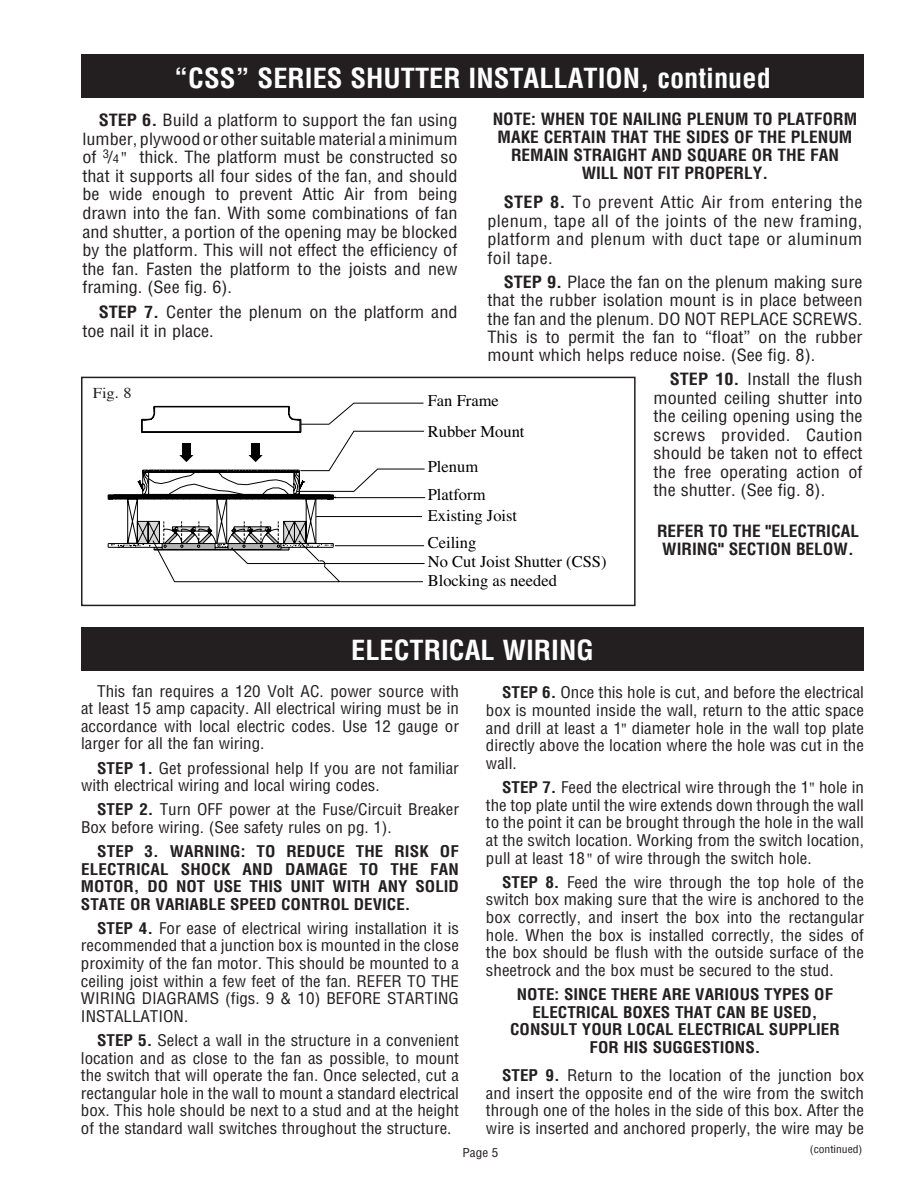
<style>
.page{position:relative;width:918px;height:1188px;background:#fff}
.page>*{position:absolute;margin:0;border:0;box-sizing:border-box;transform-origin:0 0}
.t1{font:700 condensed 27px "Helvetica";color:#fff;scale:1.05 1}
.t2{font:condensed 16.5px/18.5px "Helvetica";color:#231f20;text-align:justify;scale:1.1 1}
.t3{font:700 condensed 16.5px/17.9px "Helvetica";color:#231f20;text-align:center;scale:1.05 1}
.t4{font:16.5px/30.8px "Times";color:#000}
.t5{font:condensed 15.75px/17.5px "Helvetica";color:#231f20;text-align:justify;scale:1.08 1}
.t6{font:700 condensed 15.75px/17.5px "Helvetica";color:#231f20;scale:1.08 1}
.t7{font:15px "Times";color:#231f20;scale:1.1 1}
.t8{font:condensed 12px "Helvetica";color:#231f20;scale:1.1 1}
.t9{font:condensed 10.5px "Helvetica";color:#231f20;scale:1.1 1}
.s1{font-weight:700}
.s2{font-size:11.55px}
.s3{font-family:"Times";font-style:italic;font-stretch:normal}
</style>
<div class="page">
<div style="left:81px;top:54px;width:783px;height:43px;background:#231f20"></div>
<div style="left:81px;top:628px;width:783px;height:43px;background:#231f20"></div>
<svg style="left:154px;top:402px;width:271px;height:180px"></svg>
<svg style="left:107px;top:406px;width:319px;height:145px"></svg>
<div style="left:81px;top:377px;width:555px;height:229px;border:2px solid #231f20"></div>
<h1 class="t1" style="left:174px;top:61px;width:570px">“CSS” SERIES SHUTTER INSTALLATION, CONTINUED</h1>
<p class="t3" style="left:493px;top:110px;width:349px">NOTE: WHEN TOE NAILING PLENUM TO PLATFORM MAKE CERTAIN THAT THE SIDES OF THE PLENUM REMAIN STRAIGHT AND SQUARE OR THE FAN WILL NOT FIT PROPERLY.</p>
<p class="t2" style="left:487px;top:193px;width:342px;text-indent:16px"><span class="s1">STEP 8.</span> To prevent Attic Air from entering the plenum, tape all of the joints of the new framing, platform and plenum with duct tape or aluminum foil tape.</p>
<p class="t2" style="left:487px;top:272px;width:342px;text-indent:16px"><span class="s1">STEP 9.</span> Place the fan on the plenum making sure that the rubber isolation mount is in place between the fan and the plenum. DO NOT REPLACE SCREWS.<br>This is to permit the fan to “float” on the rubber mount which helps reduce noise. (See fig. 8).</p>
<p class="t2" style="left:654px;top:370px;width:191px;text-indent:16px"><span class="s1">STEP 10.</span> Install the flush mounted ceiling shutter into the ceiling opening using the screws provided. Caution should be taken not to effect the free operating action of the shutter. (See fig. 8).</p>
<p class="t3" style="left:662px;top:522px;width:189px;text-align:left;text-indent:-5px">REFER TO THE "ELECTRICAL<br>WIRING</p>
<p class="t2" style="left:82px;top:110px;width:342px;text-indent:16px"><span class="s1">STEP 6.</span> Build a platform to support the fan using lumber, plywood or other suitable material a minimum of <sup>3</sup>/<span class="s2">4</span><span class="s3">"</span> thick. The platform must be constructed so that it supports all four sides of the fan, and should be wide enough to prevent Attic Air from being drawn into the fan. With some combinations of fan and shutter, a portion of the opening may be blocked by the platform. This will not effect the efficiency of the fan. Fasten the platform to the joists and new framing. (See fig. 6).</p>
<p class="t2" style="left:83px;top:302px;width:342px;line-height:19.4px;text-indent:16px"><span class="s1">STEP 7.</span> Center the plenum on the platform and toe nail it in place.</p>
<p class="t7" style="left:93px;top:384px;width:37px">Fig. 8</p>
<p class="t4" style="left:428px;top:387px;width:98px">Fan Frame<br>Rubber Mount</p>
<p class="t4" style="left:428px;top:454px;width:59px;line-height:27.3px">Plenum<br>Platform</p>
<p class="t4" style="left:428px;top:503px;width:91px;line-height:26.4px">Existing Joist<br>Ceiling</p>
<p class="t4" style="left:428px;top:566px;width:131px">Blocking as needed</p>
<p class="t3" style="left:718px;top:540px;width:131px">" SECTION BELOW.</p>
<p class="t4" style="left:428px;top:547px;width:180px">No Cut Joist Shutter (CSS)</p>
<h1 class="t1" style="left:351px;top:634px;width:232px">ELECTRICAL WIRING</h1>
<p class="t5" style="left:81px;top:682px;width:352px;text-indent:16px">This fan requires a 120 Volt AC. power source with at least 15 amp capacity. All electrical wiring must be in accordance with local electric codes. Use 12 gauge or larger for all the fan wiring.</p>
<p class="t5" style="left:81px;top:759px;width:351px;text-indent:16px"><span class="s1">STEP 1.</span> Get professional help If you are not familiar with electrical wiring and local wiring codes.</p>
<p class="t5" style="left:81px;top:800px;width:352px;text-indent:16px"><span class="s1">STEP 2.</span> Turn OFF power at the Fuse/Circuit Breaker<br>Box before wiring. (See safety rules on pg. 1).</p>
<p class="t6" style="left:97px;top:842px;width:185px">STEP 3. WARNING: TO REDUCE</p>
<p class="t6" style="left:356px;top:842px;width:10px">THE</p>
<p class="t6" style="left:394px;top:842px;width:9px">RISK</p>
<p class="t6" style="left:440px;top:842px;width:10px">OF</p>
<p class="t6" style="left:81px;top:860px;width:9px">ELECTRICAL</p>
<p class="t6" style="left:181px;top:860px;width:11px">SHOCK</p>
<p class="t6" style="left:243px;top:860px;width:11px">AND</p>
<p class="t6" style="left:285px;top:860px;width:11px">DAMAGE</p>
<p class="t6" style="left:359px;top:860px;width:10px">TO</p>
<p class="t6" style="left:391px;top:860px;width:10px">THE</p>
<p class="t6" style="left:430px;top:860px;width:10px">FAN</p>
<p class="t6" style="left:81px;top:878px;width:11px">MOTOR</p>
<p class="t6" style="left:134px;top:878px;width:49px">, DO NOT</p>
<p class="t6" style="left:213px;top:878px;width:42px">US E THIS</p>
<p class="t6" style="left:291px;top:878px;width:9px">UNIT</p>
<p class="t6" style="left:333px;top:878px;width:10px">WITH</p>
<p class="t6" style="left:378px;top:878px;width:10px">ANY</p>
<p class="t6" style="left:415px;top:878px;width:9px">SOLID</p>
<p class="t6" style="left:81px;top:895px;width:9px">STATE</p>
<p class="t6" style="left:130px;top:895px;width:33px">OR VARIABLE</p>
<p class="t6" style="left:230px;top:895px;width:10px">SPEED</p>
<p class="t6" style="left:281px;top:895px;width:10px">CONTROL</p>
<p class="t6" style="left:354px;top:895px;width:9px">DEVICE</p>
<p class="t5" style="left:97px;top:892px;width:337px;line-height:24.2px;text-indent:308px"><span class="s1">.<br>STEP 4.</span> For ease of electrical wiring installation it is</p>
<p class="t5" style="left:81px;top:937px;width:351px">recommended that a junction box is mounted in the close proximity of the fan motor. This should be mounted to a ceiling joist within a few feet of the fan. REFER TO THE WIRING DIAGRAMS (figs. 9 &amp; 10) BEFORE STARTING INSTALLATION.</p>
<p class="t5" style="left:81px;top:1031px;width:352px;text-indent:16px"><span class="s1">STEP 5.</span> Select a wall in the structure in a convenient location and as close to the fan as possible, to mount the switch that will operate the fan. Once selected, cut a rectangular hole in the wall to mount a standard electrical box. This hole should be next to a stud and at the height of the standard wall switches throughout the structure.</p>
<p class="t5" style="left:486px;top:684px;width:352px;text-indent:16px"><span class="s1">STEP 6.</span> Once this hole is cut, and before the electrical box is mounted inside the wall, return to the attic space and drill at least a 1<span class="s3">"</span> diameter hole in the wall top plate directly above the location where the hole was cut in the wall.</p>
<p class="t5" style="left:486px;top:778px;width:352px;text-indent:16px"><span class="s1">STEP 7.</span> Feed the electrical wire through the 1<span class="s3">"</span> hole in the top plate until the wire extends down through the wall to the point it can be brought through the hole in the wall at the switch location. Working from the switch location, pull at least 18<span class="s3">"</span> of wire through the switch hole.</p>
<p class="t5" style="left:486px;top:873px;width:352px;text-indent:16px"><span class="s1">STEP 8.</span> Feed the wire through the top hole of the switch box making sure that the wire is anchored to the box correctly, and insert the box into the rectangular hole. When the box is installed correctly, the sides of the box should be flush with the outside surface of the sheetrock and the box must be secured to the stud.</p>
<p class="t6" style="left:532px;top:985px;width:280px;text-indent:-16px">NOTE: SINCE THERE ARE VARIOUS TYPES OF<br>ELECTRICAL BOXES</p>
<p class="t6" style="left:675px;top:1003px;width:134px">THAT CAN BE USED,</p>
<p class="t6" style="left:510px;top:1020px;width:307px">CONSULT YOUR LOCAL ELECTRICAL SUPPLIER</p>
<p class="t6" style="left:590px;top:1038px;width:160px">FOR HIS SUGGESTIONS.</p>
<p class="t5" style="left:486px;top:1066px;width:352px;text-indent:16px"><span class="s1">STEP 9.</span> Return to the location of the junction box and insert the opposite end of the wire from the switch through one of the holes in the side of this box. After the wire is inserted and anchored properly, the wire may be</p>
<p class="t8" style="left:463px;top:1145px;width:34px">Page 5</p>
<p class="t9" style="left:810px;top:1143px;width:49px">(continued)</p>
</div>
